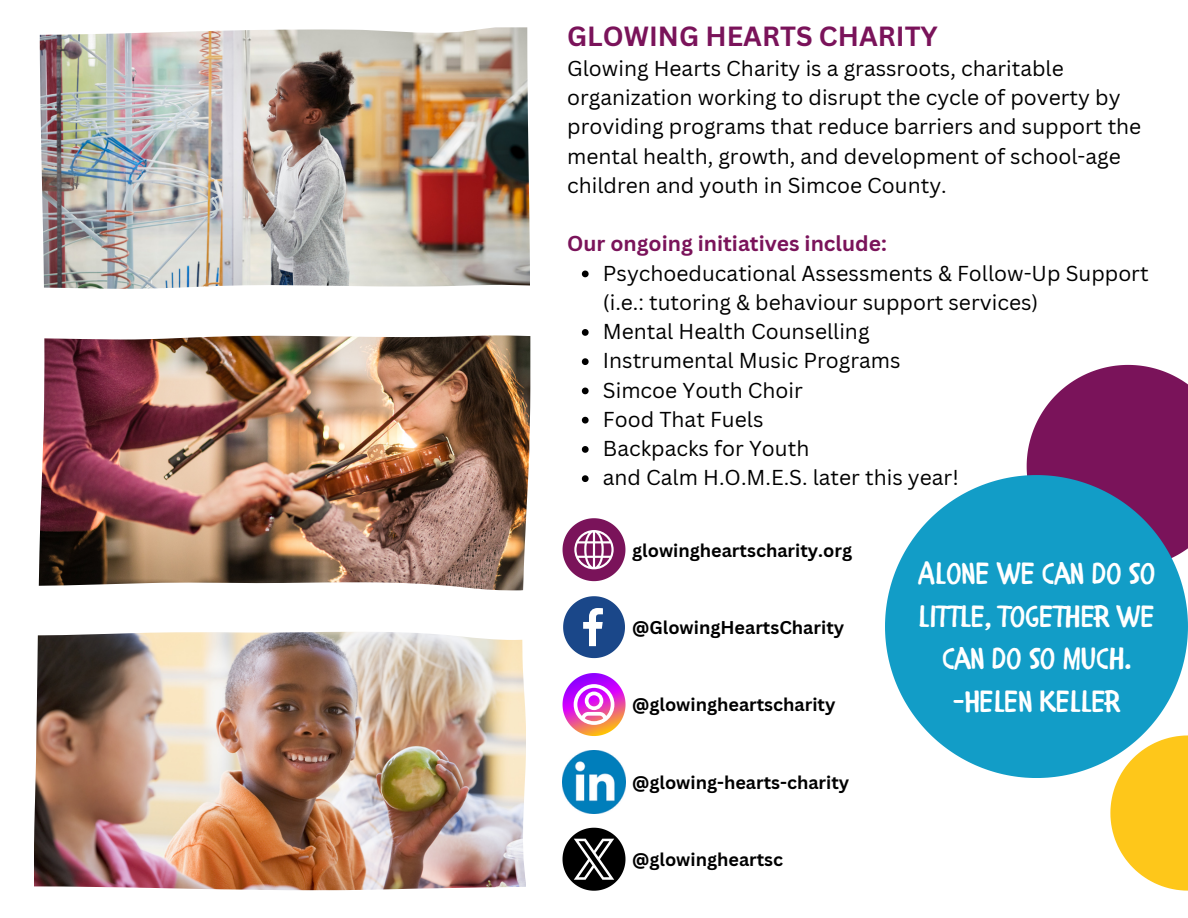
<style>
.page{position:relative;width:1188px;height:918px;background:#fff}
.page>*{position:absolute;margin:0;border:0;box-sizing:border-box;transform-origin:0 0}
.t1{font:30.6px/42.8px "CHILDRENONE";color:#fff;text-align:center}
.t2{font:700 27px "Canva Sans";color:#7a135a}
.t3{font:21px/29.2px "Canva Sans";color:#000}
.t4{font:700 21px "Canva Sans";color:#7a135a}
.t5{font:700 18px "Canva Sans";color:#000}
</style>
<div class="page">
<img style="left:40px;top:27px;width:490px;height:262px">
<img style="left:39px;top:335px;width:491px;height:256px">
<img style="left:34px;top:631px;width:492px;height:259px">
<svg style="left:563px;top:673px;width:63px;height:63px"></svg>
<svg style="left:563px;top:596px;width:62px;height:62px"></svg>
<svg style="left:563px;top:828px;width:62px;height:63px"></svg>
<svg style="left:582px;top:271px;width:7px;height:6px"></svg>
<svg style="left:582px;top:329px;width:7px;height:7px"></svg>
<svg style="left:582px;top:358px;width:7px;height:7px"></svg>
<svg style="left:582px;top:388px;width:7px;height:6px"></svg>
<svg style="left:582px;top:417px;width:7px;height:7px"></svg>
<svg style="left:582px;top:446px;width:7px;height:7px"></svg>
<svg style="left:582px;top:475px;width:7px;height:7px"></svg>
<svg style="left:563px;top:518px;width:62px;height:63px"></svg>
<img style="left:563px;top:750px;width:63px;height:63px">
<svg style="left:1027px;top:365px;width:161px;height:110px;background:#8c3471"></svg>
<svg style="left:885px;top:475px;width:303px;height:303px;background:#38a3c9"></svg>
<svg style="left:1110px;top:735px;width:78px;height:156px"></svg>
<h3 class="t2" style="left:567px;top:17px;width:372px">GLOWING HEARTS CHARITY</h3>
<h3 class="t3" style="left:567px;top:53px;width:576px">Glowing Hearts Charity is a grassroots, charitable organization working to disrupt the cycle of poverty by providing programs that reduce barriers and support the mental health, growth, and development of school-age children and youth in Simcoe County.</h3>
<h2 class="t4" style="left:567px;top:229px;width:321px">Our ongoing initiatives include:</h2>
<p class="t3" style="left:603px;top:258px;width:547px">Psychoeducational Assessments &amp; Follow-Up Support (i.e.: tutoring &amp; behaviour support services)</p>
<p class="t3" style="left:603px;top:316px;width:268px">Mental Health Counselling</p>
<p class="t3" style="left:603px;top:346px;width:299px">Instrumental Music Programs</p>
<p class="t3" style="left:603px;top:375px;width:202px">Simcoe Youth Choir</p>
<p class="t3" style="left:603px;top:404px;width:162px">Food That Fuels</p>
<p class="t3" style="left:603px;top:433px;width:208px">Backpacks for Youth</p>
<p class="t3" style="left:603px;top:463px;width:357px">and Calm H.O.M.E.S. later this year!</p>
<p class="t5" style="left:632px;top:537px;width:221px">glowingheartscharity.org</p>
<p class="t5" style="left:632px;top:615px;width:214px">@GlowingHeartsCharity</p>
<p class="t5" style="left:632px;top:692px;width:205px">@glowingheartscharity</p>
<h1 class="t5" style="left:632px;top:769px;width:219px">@glowing-hearts-charity</h1>
<p class="t5" style="left:632px;top:847px;width:153px">@glowingheartsc</p>
<p class="t1" style="left:918px;top:549px;width:239px">ALONE WE CAN DO SO<br>LITTLE, TOGETHER WE<br>CAN DO SO MUCH. -HELEN KELLER</p>
</div>
